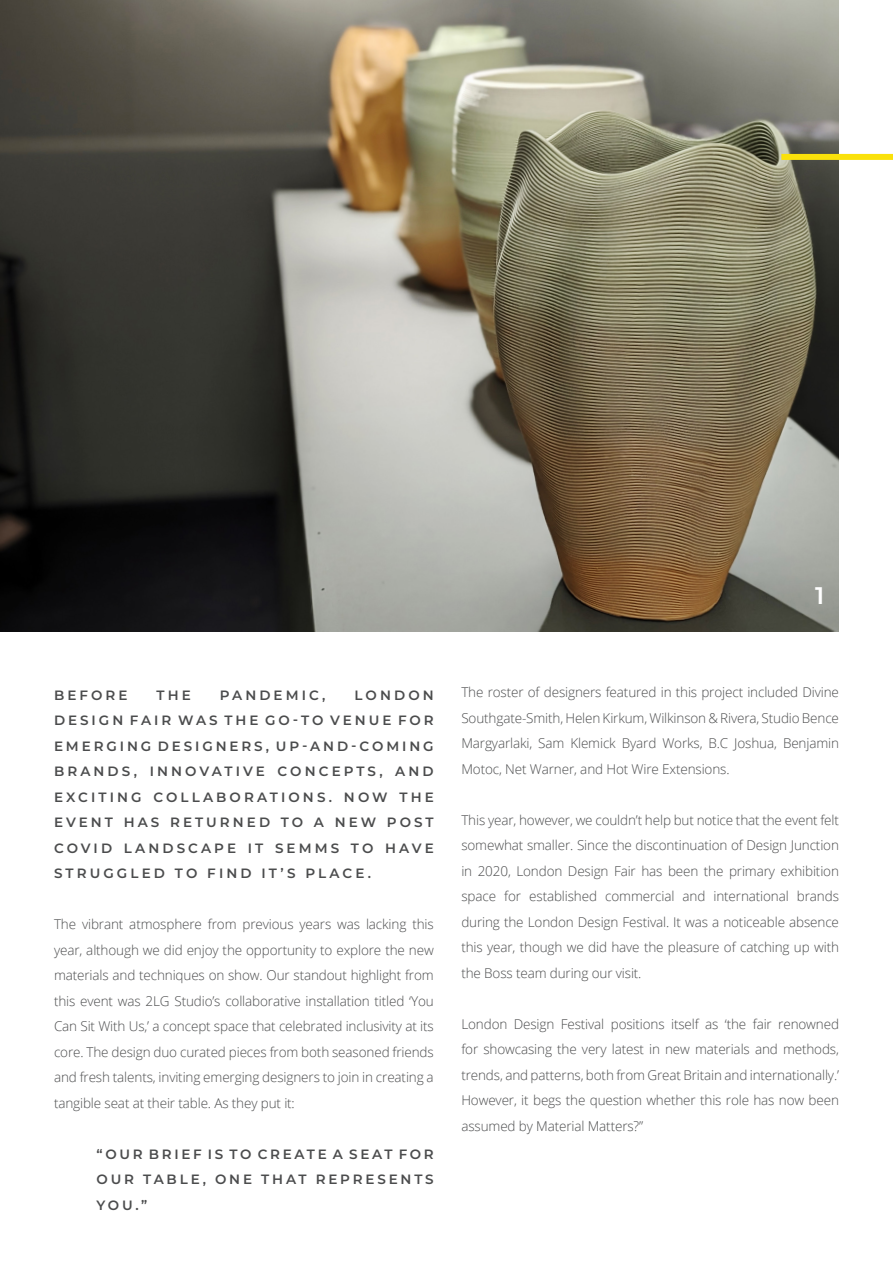
<style>
.page{position:relative;width:893px;height:1263px;background:#fff}
.page>*{position:absolute;margin:0;border:0;box-sizing:border-box;transform-origin:0 0}
.t1{font:600 24px "Montserrat";color:#fff}
.t2{font:300 13.5px/25.5px "Open Sans";letter-spacing:-.01em;color:#4b4c4d;text-align:justify}
.t3{font:600 13.5px/25.5px "Montserrat";letter-spacing:.215em;color:#4b4c4d;text-align:justify}
</style>
<div class="page">
<img style="left:0;top:0;width:839px;height:632px">
<div style="left:781px;top:154px;width:112px;height:6px;background:#fae10b"></div>
<p class="t1" style="left:815px;top:578px;width:11px">1</p>
<p class="t3" style="left:54px;top:682px;width:381px;text-indent:301px">LONDON DESIGN FAIR WAS THE GO-TO VENUE FOR EMERGING DESIGNERS, UP-AND-COMING BRANDS, INNOVATIVE CONCEPTS, AND EXCITING COLLABORATIONS. NOW THE EVENT HAS RETURNED TO A NEW POST COVID LANDSCAPE IT SEMMS TO HAVE STRUGGLED TO FIND IT’S PLACE.</p>
<p class="t3" style="left:54px;top:682px;width:75px">BEFORE</p>
<p class="t3" style="left:157px;top:682px;width:36px">THE</p>
<p class="t3" style="left:220px;top:682px;width:107px">PANDEMIC,</p>
<p class="t2" style="left:54px;top:911px;width:381px">The vibrant atmosphere from previous years was lacking this year, although we did enjoy the opportunity to explore the new materials and techniques on show. Our standout highlight from this event was 2LG Studio’s collaborative installation titled ‘You Can Sit With Us,’ a concept space that celebrated inclusivity at its core. The design duo curated pieces from both seasoned friends and fresh talents, inviting emerging designers to join in creating a tangible seat at their table. As they put it:</p>
<p class="t3" style="left:97px;top:1141px;width:339px">“OUR BRIEF IS TO CREATE A SEAT FOR OUR TABLE, ONE THAT REPRESENTS YOU.”</p>
<p class="t2" style="left:461px;top:679px;width:379px">The roster of designers featured in this project included Divine Southgate-Smith, Helen Kirkum, Wilkinson &amp; Rivera, Studio Bence Margyarlaki, Sam Klemick Byard Works, B.C Joshua, Benjamin Motoc, Net Warner, and Hot Wire Extensions.</p>
<p class="t2" style="left:461px;top:807px;width:379px">This year, however, we couldn’t help but notice that the event felt somewhat smaller. Since the discontinuation of Design Junction in 2020, London Design Fair has been the primary exhibition space for established commercial and international brands during the London Design Festival. It was a noticeable absence this year, though we did have the pleasure of catching up with the Boss team during our visit.</p>
<p class="t2" style="left:461px;top:1011px;width:379px">London Design Festival positions itself as ‘the fair renowned for showcasing the very latest in new materials and methods, trends, and patterns, both from Great Britain and internationally.’ However, it begs the question whether this role has now been assumed by Material Matters?”</p>
</div>
